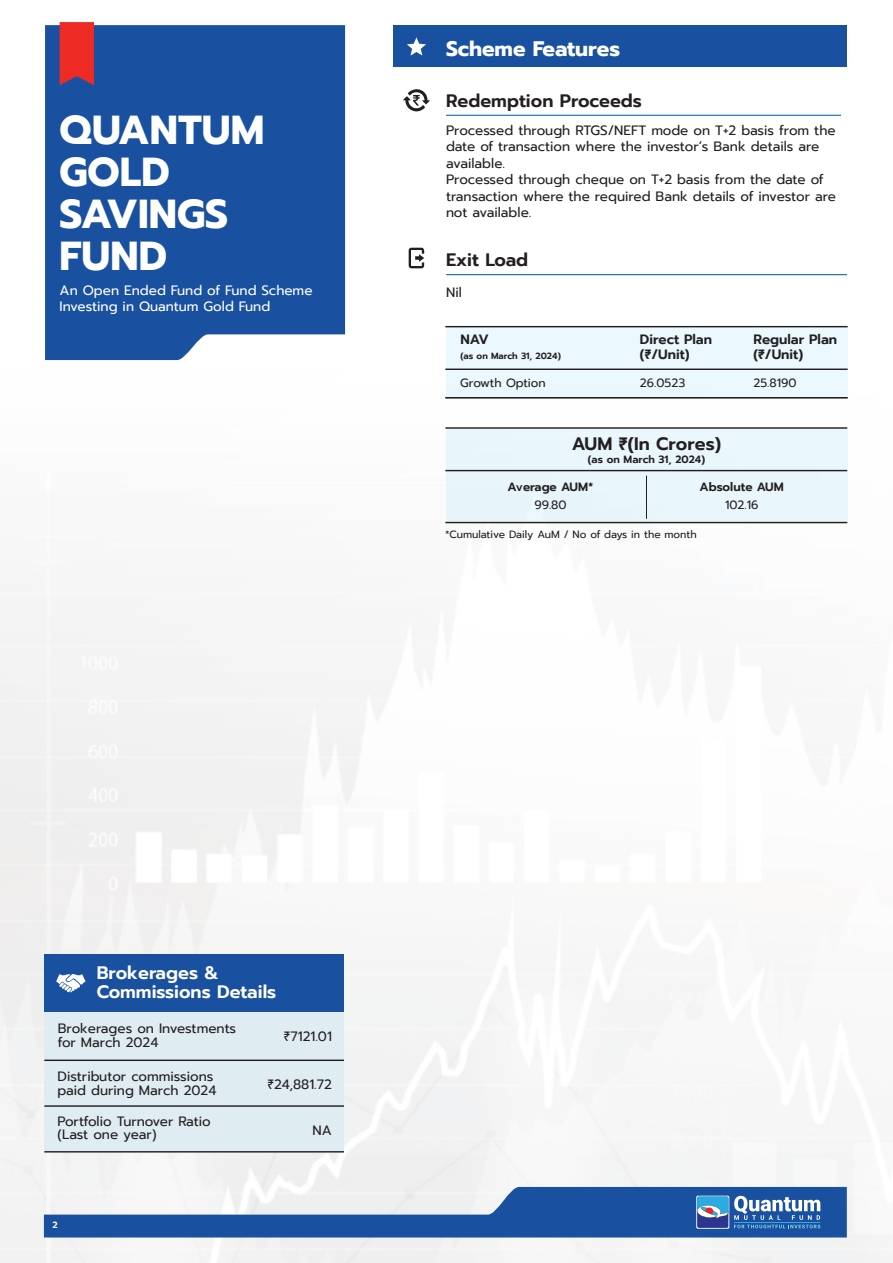
<style>
.page{position:relative;width:893px;height:1263px;background:#fff}
.page>*{position:absolute;margin:0;border:0;box-sizing:border-box;transform-origin:0 0}
.t1{font:700 40.35px/42px "Prompt";color:#fff}
.t2{font:700 21px "Prompt";color:#fff}
.t3{font:600 18px "Prompt";color:#231f20}
.t4{font:600 18px/19.5px "Prompt";color:#fff}
.t5{font:13.5px/16.5px "Prompt";color:#231f20}
.t6{font:13.5px/16.2px "Prompt";color:#fff}
.t7{font:600 13.5px/15.1px "Prompt";color:#231f20}
.t8{font:12px "Prompt";color:#231f20}
.t9{font:600 12px "Prompt";color:#231f20}
.t10{font:10.5px "Prompt";color:#231f20}
.t11{font:600 10.5px "Prompt";color:#231f20}
.t12{font:600 9px "Prompt";color:#231f20}
.t13{font:600 9px "Prompt";color:#fff}
</style>
<div class="page">
<img style="left:0;top:22px;width:893px;height:1241px">
<hr style="left:446px;top:274px;width:401px;height:1px;background:#0562af">
<svg style="left:409px;top:248px;width:16px;height:20px"></svg>
<hr style="left:446px;top:115px;width:395px;height:1px;background:#0562af">
<svg style="left:403px;top:88px;width:27px;height:23px"></svg>
<div style="left:446px;top:327px;width:401px;height:71px;background:#ebf8fd"></div>
<hr style="left:445px;top:326px;width:403px;height:1px;background:#231f20">
<hr style="left:445px;top:369px;width:403px;height:1px;background:#231f20">
<hr style="left:445px;top:397px;width:403px;height:2px;background:#231f20">
<div style="left:446px;top:428px;width:401px;height:94px;background:#e9f6fc"></div>
<hr style="left:445px;top:427px;width:402px;height:2px;background:#231f20">
<hr style="left:445px;top:470px;width:402px;height:1px;background:#231f20">
<hr style="left:646px;top:476px;width:1px;height:43px;background:#231f20">
<hr style="left:445px;top:522px;width:402px;height:1px;background:#231f20">
<div style="left:393px;top:26px;width:454px;height:41px;background:#1951a0"></div>
<svg style="left:407px;top:37px;width:19px;height:19px"></svg>
<div style="left:44px;top:1012px;width:300px;height:140px;background:#dfecf2"></div>
<hr style="left:44px;top:1059px;width:300px;height:2px;background:#231f20">
<hr style="left:44px;top:1105px;width:300px;height:2px;background:#231f20">
<hr style="left:44px;top:1151px;width:300px;height:1px;background:#231f20">
<div style="left:44px;top:954px;width:300px;height:58px;background:#1951a0"></div>
<svg style="left:56px;top:974px;width:30px;height:19px"></svg>
<div style="left:45px;top:25px;width:300px;height:335px;background:#1951a0"></div>
<svg style="left:60px;top:22px;width:34px;height:63px;background:#df2c2c"></svg>
<svg style="left:44px;top:1187px;width:803px;height:50px"></svg>
<h1 class="t1" style="left:60px;top:108px;width:206px">QUANTUM<br>GOLD<br>SAVINGS<br>FUND</h1>
<p class="t6" style="left:60px;top:282px;width:254px">An Open Ended Fund of Fund Scheme<br>Investing in Quantum Gold Fund</p>
<h2 class="t2" style="left:446px;top:32px;width:176px">Scheme Features</h2>
<h3 class="t3" style="left:446px;top:88px;width:197px">Redemption Proceeds</h3>
<p class="t5" style="left:446px;top:122px;width:392px">Processed through RTGS/NEFT mode on T+2 basis from the date of transaction where the investor’s Bank details are available.<br>Processed through cheque on T+2 basis from the date of transaction where the required Bank details of investor are not available.</p>
<h3 class="t3" style="left:446px;top:246px;width:84px">Exit Load</h3>
<p class="t5" style="left:446px;top:284px;width:17px">Nil</p>
<p class="t7" style="left:460px;top:332px;width:30px">NAV</p>
<p class="t12" style="left:460px;top:350px;width:102px">(as on March 31, 2024)</p>
<p class="t7" style="left:640px;top:332px;width:74px">Direct Plan (₹/Unit)</p>
<p class="t7" style="left:753px;top:332px;width:85px">Regular Plan (₹/Unit)</p>
<p class="t8" style="left:460px;top:375px;width:87px">Growth Option</p>
<p class="t8" style="left:640px;top:375px;width:47px">26.0523</p>
<p class="t8" style="left:753px;top:375px;width:44px">25.8190</p>
<h3 class="t3" style="left:572px;top:430px;width:151px">AUM ₹(In Crores)</h3>
<p class="t11" style="left:588px;top:452px;width:119px">(as on March 31, 2024)</p>
<p class="t9" style="left:507px;top:478px;width:87px">Average AUM*</p>
<p class="t8" style="left:534px;top:496px;width:34px">99.80</p>
<p class="t9" style="left:700px;top:478px;width:86px">Absolute AUM</p>
<p class="t8" style="left:725px;top:496px;width:35px">102.16</p>
<p class="t10" style="left:445px;top:527px;width:253px">*Cumulative Daily AuM / No of days in the month</p>
<h3 class="t4" style="left:97px;top:963px;width:181px">Brokerages &amp;<br>Commissions Details</h3>
<p class="t5" style="left:58px;top:1021px;width:180px;line-height:13.5px">Brokerages on Investments for March 2024</p>
<p class="t5" style="left:58px;top:1069px;width:160px;line-height:13.5px">Distributor commissions paid during March 2024</p>
<p class="t5" style="left:58px;top:1114px;width:155px;line-height:13.5px">Portfolio Turnover Ratio (Last one year)</p>
<p class="t13" style="left:53px;top:1218px;width:7px">2</p>
<p class="t5" style="left:284px;top:1028px;width:50px">₹7121.01</p>
<p class="t5" style="left:267px;top:1076px;width:66px">₹24,881.72</p>
<p class="t5" style="left:313px;top:1122px;width:21px">NA</p>
</div>
